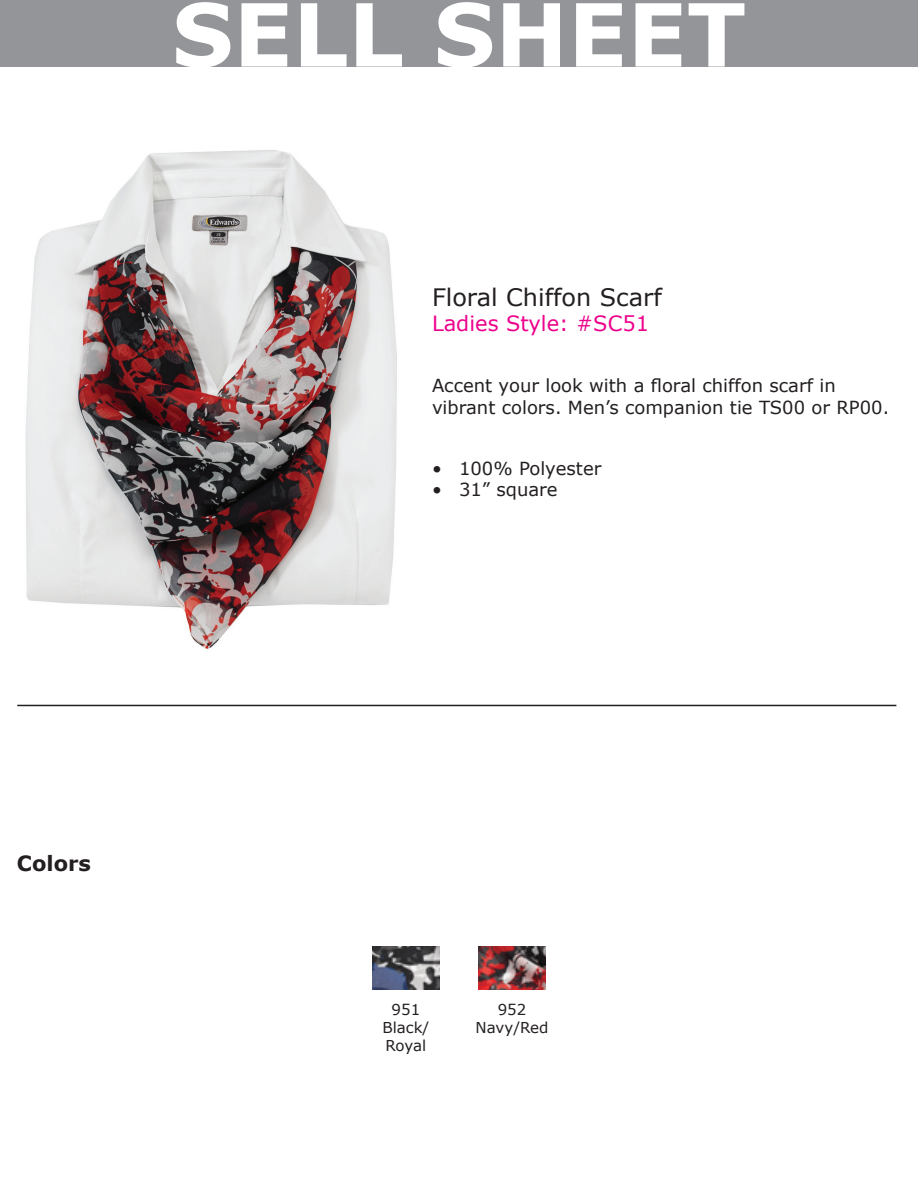
<style>
.page{position:relative;width:918px;height:1188px;background:#fff}
.page>*{position:absolute;margin:0;border:0;box-sizing:border-box;transform-origin:0 0}
.t1{font:700 87px "Verdana";color:#fff}
.t2{font:24px "Verdana";color:#231f20}
.t3{font:21px "Verdana";color:#ed028c}
.t4{font:700 21px "Verdana";color:#231f20}
.t5{font:18px/21.6px "Verdana";color:#231f20}
.t6{font:15px/18px "Verdana";color:#231f20;text-align:center}
</style>
<div class="page">
<img style="left:25px;top:150px;width:372px;height:499px">
<div style="left:0;top:0;width:918px;height:67px;background:#939598"></div>
<hr style="left:17px;top:705px;width:879px;height:1px;background:#231f20">
<img style="left:372px;top:946px;width:68px;height:44px">
<img style="left:478px;top:946px;width:68px;height:44px">
<h1 class="t1" style="left:172px;top:-27px;width:576px">SELL SHEET</h1>
<h2 class="t2" style="left:432px;top:281px;width:231px">Floral Chiffon Scarf</h2>
<p class="t3" style="left:432px;top:309px;width:219px">Ladies Style: #SC51</p>
<p class="t5" style="left:432px;top:375px;width:459px">Accent your look with a floral chiffon scarf in vibrant colors. Men’s companion tie TS00 or RP00.</p>
<p class="t5" style="left:432px;top:457px;width:171px">• 100% Polyester</p>
<p class="t5" style="left:432px;top:479px;width:127px">• 31” square</p>
<p class="t4" style="left:17px;top:848px;width:76px">Colors</p>
<p class="t6" style="left:382px;top:1000px;width:48px">951<br>Black/<br>Royal</p>
<p class="t6" style="left:476px;top:1000px;width:75px">952<br>Navy/Red</p>
</div>
